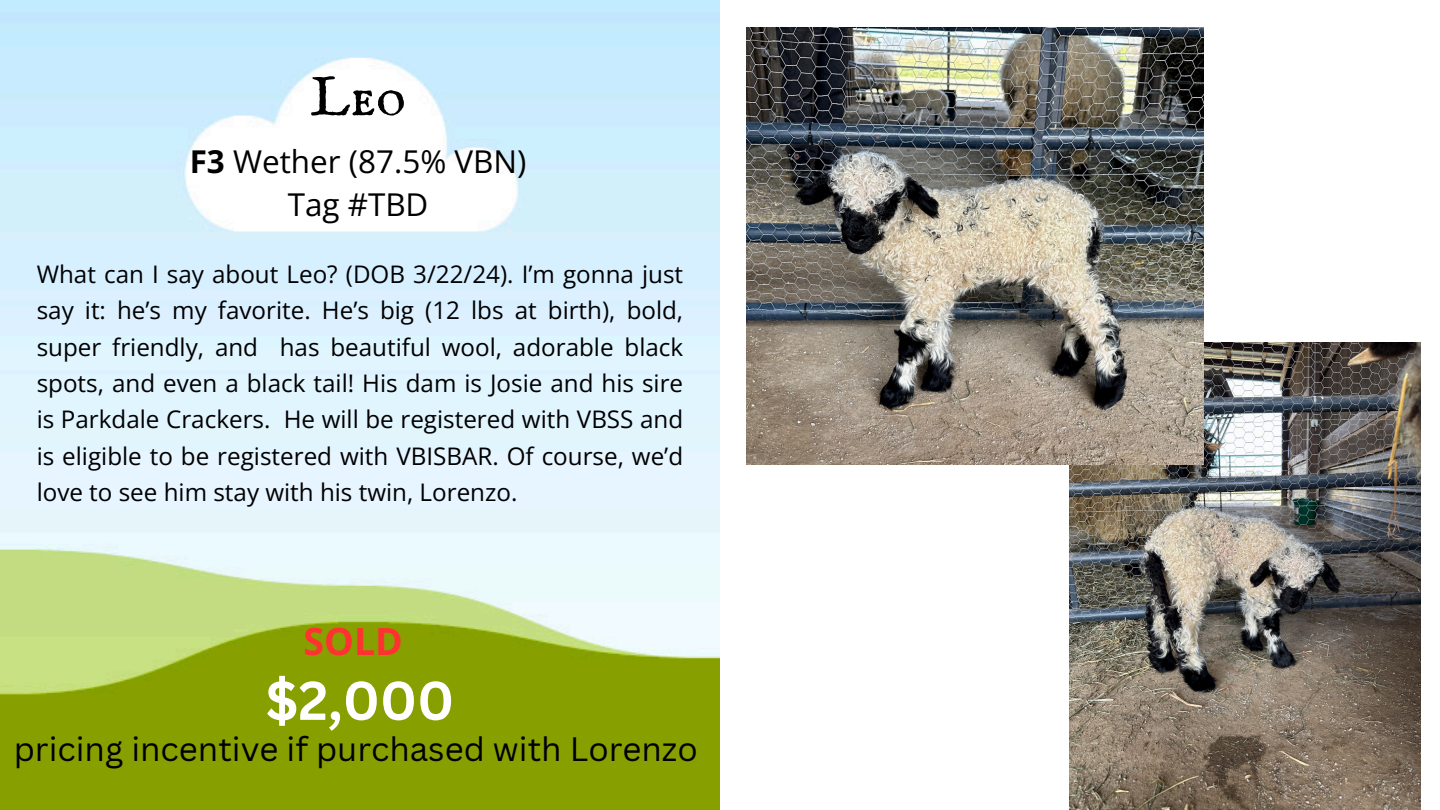
<style>
.page{position:relative;width:1440px;height:810px;background:#fff}
.page>*{position:absolute;margin:0;border:0;box-sizing:border-box;transform-origin:0 0}
.t1{font:56.2px "IM FELL English SC";color:#000}
.t2{font:700 53.3px "Canva Sans";color:#fff}
.t3{font:46.5px "IM FELL English SC";color:#000}
.t4{font:700 37.4px "Open Sans";color:#ff3131}
.t5{font:33px "Canva Sans";color:#000}
.t6{font:31.4px/43.5px "Open Sans";color:#000;text-align:center}
.t7{font:24.2px/36.3px "Open Sans";color:#000;text-align:justify}
.s1{font-weight:700}
</style>
<div class="page">
<img style="left:0;top:0;width:720px;height:810px">
<img style="left:1070px;top:343px;width:350px;height:467px">
<img style="left:747px;top:27px;width:457px;height:438px">
<h3 class="t1" style="left:310px;top:64px;width:97px">Leo</h3>
<h3 class="t6" style="left:190px;top:139px;width:338px"><span class="s1">F3</span> Wether (87.5% VBN)<br>Tag #TBD</h3>
<h4 class="t3" style="left:244px;top:151px;width:240px">F3 Wether (</h4>
<h1 class="t7" style="left:37px;top:255px;width:648px">What can I say about Leo? (DOB 3/22/24). I’m gonna just say it: he’s my favorite. He’s big (12 lbs at birth), bold, super friendly, and has beautiful wool, adorable black spots, and even a black tail! His dam is Josie and his sire is Parkdale Crackers. He will be registered with VBSS and is eligible to be registered with VBISBAR. Of course, we’d love to see him stay with his twin, Lorenzo.</h1>
<p class="t4" style="left:304px;top:615px;width:101px">SOLD</p>
<h4 class="t2" style="left:266px;top:663px;width:190px">$2,000</h4>
<p class="t5" style="left:14px;top:726px;width:686px">pricing incentive if purchased with Lorenzo</p>
</div>
